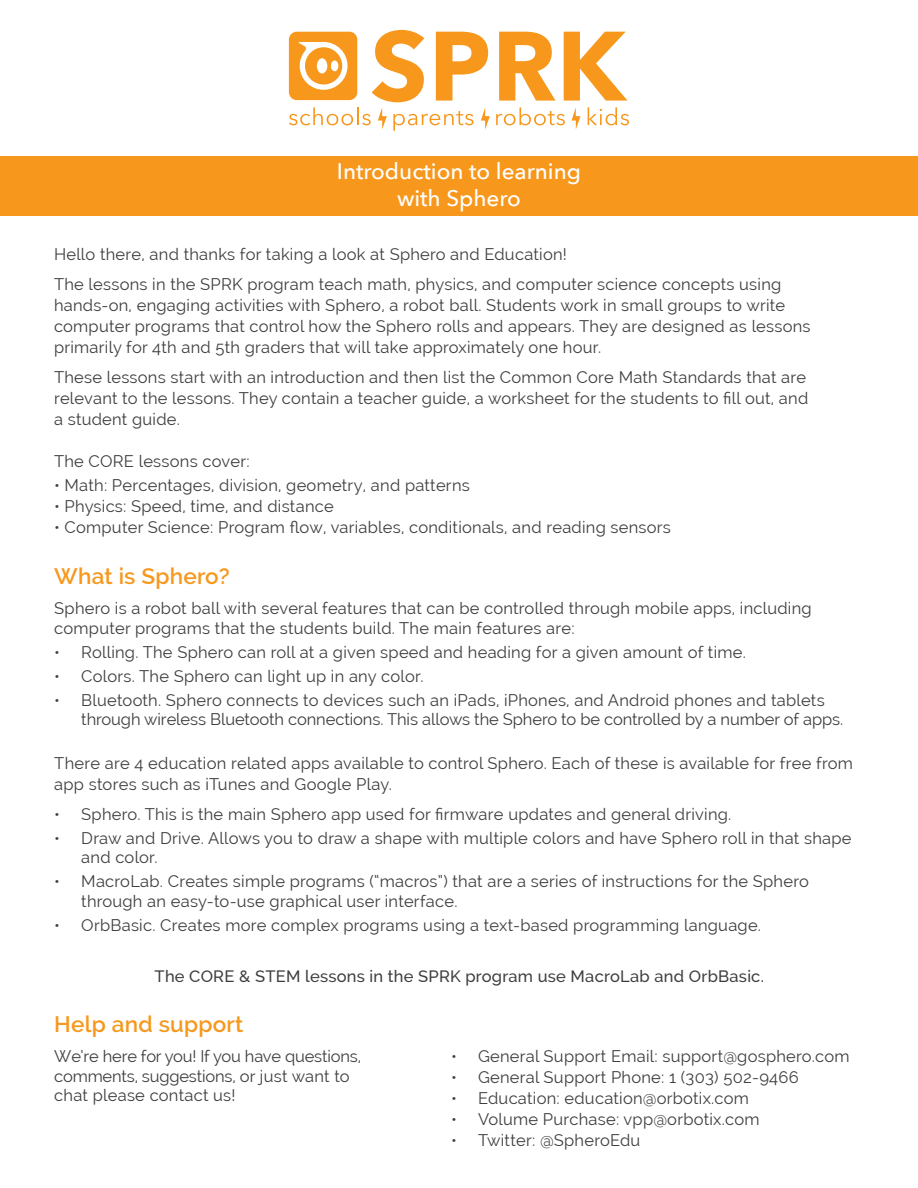
<style>
.page{position:relative;width:918px;height:1188px;background:#fff}
.page>*{position:absolute;margin:0;border:0;box-sizing:border-box;transform-origin:0 0}
.t1{font:500 22.5px/27px "Avenir Next";color:#fff;text-align:center}
.t2{font:600 22.5px "Raleway";letter-spacing:.01em;color:#f7981d}
.t3{font:16.5px/21px "Raleway";letter-spacing:.015em;color:#3e3e3f}
.t4{font:16.5px/19.5px "Raleway";letter-spacing:-.005em;color:#3e3e3f}
.t5{font:16.5px/19.5px "Raleway";letter-spacing:-.01em;color:#3e3e3f}
.t6{font:500 16.5px "Raleway";letter-spacing:.015em;color:#3e3e3f}
</style>
<div class="page">
<svg style="left:499px;top:32px;width:57px;height:69px"></svg>
<svg style="left:564px;top:32px;width:63px;height:69px"></svg>
<svg style="left:496px;top:107px;width:69px;height:18px"></svg>
<svg style="left:588px;top:107px;width:41px;height:18px"></svg>
<svg style="left:289px;top:30px;width:201px;height:101px"></svg>
<svg style="left:572px;top:107px;width:9px;height:23px"></svg>
<div style="left:0;top:156px;width:918px;height:59px;background:#f7981d"></div>
<p class="t1" style="left:337px;top:156px;width:246px">Introduction to learning with Sphero</p>
<p class="t3" style="left:54px;top:243px;width:514px">Hello there, and thanks for taking a look at Sphero and Education!</p>
<p class="t3" style="left:54px;top:273px;width:758px">The lessons in the SPRK program teach math, physics, and computer science concepts using hands-on, engaging activities with Sphero, a robot ball. Students work in small groups to write computer programs that control how the Sphero rolls and appears. They are designed as lessons primarily for 4th and 5th graders that will take approximately one hour.</p>
<p class="t3" style="left:54px;top:366px;width:756px">These lessons start with an introduction and then list the Common Core Math Standards that are relevant to the lessons. They contain a teacher guide, a worksheet for the students to fill out, and a student guide.</p>
<p class="t3" style="left:54px;top:450px;width:197px">The CORE lessons cover:</p>
<p class="t3" style="left:54px;top:474px;width:417px">• Math: Percentages, division, geometry, and patterns</p>
<p class="t3" style="left:54px;top:495px;width:281px">• Physics: Speed, time, and distance</p>
<p class="t3" style="left:54px;top:516px;width:618px">• Computer Science: Program flow, variables, conditionals, and reading sensors</p>
<p class="t2" style="left:54px;top:563px;width:177px">What is Sphero?</p>
<p class="t3" style="left:54px;top:598px;width:759px;line-height:19.5px">Sphero is a robot ball with several features that can be controlled through mobile apps, including computer programs that the students build. The main features are:</p>
<p class="t3" style="left:54px;top:641px;width:693px">• Rolling. The Sphero can roll at a given speed and heading for a given amount of time.</p>
<p class="t3" style="left:54px;top:665px;width:371px">• Colors. The Sphero can light up in any color.</p>
<p class="t4" style="left:81px;top:690px;width:763px;text-indent:-27px">• Bluetooth. Sphero connects to devices such an iPads, iPhones, and Android phones and tablets through wireless Bluetooth connections. This allows the Sphero to be controlled by a number of apps.</p>
<p class="t3" style="left:54px;top:752px;width:800px">There are 4 education related apps available to control Sphero. Each of these is available for free from app stores such as iTunes and Google Play.</p>
<p class="t3" style="left:54px;top:803px;width:679px">• Sphero. This is the main Sphero app used for firmware updates and general driving.</p>
<p class="t3" style="left:81px;top:828px;width:772px;line-height:19.5px;text-indent:-27px">• Draw and Drive. Allows you to draw a shape with multiple colors and have Sphero roll in that shape and color.</p>
<p class="t3" style="left:81px;top:871px;width:729px;line-height:19.5px;text-indent:-27px">• MacroLab. Creates simple programs (“macros”) that are a series of instructions for the Sphero through an easy-to-use graphical user interface.</p>
<p class="t3" style="left:54px;top:914px;width:708px">• OrbBasic. Creates more complex programs using a text-based programming language.</p>
<p class="t6" style="left:155px;top:966px;width:611px">The CORE &amp; STEM lessons in the SPRK program use MacroLab and OrbBasic.</p>
<p class="t2" style="left:54px;top:1011px;width:191px">Help and support</p>
<p class="t5" style="left:54px;top:1047px;width:308px">We’re here for you! If you have questions, comments, suggestions, or just want to chat please contact us!</p>
<p class="t3" style="left:451px;top:1046px;width:400px">• General Support Email: support@gosphero.com</p>
<p class="t3" style="left:451px;top:1067px;width:349px">• General Support Phone: 1 (303) 502-9466</p>
<p class="t3" style="left:451px;top:1088px;width:299px">• Education: education@orbotix.com</p>
<p class="t3" style="left:451px;top:1109px;width:310px">• Volume Purchase: vpp@orbotix.com</p>
<p class="t3" style="left:451px;top:1130px;width:191px">• Twitter: @SpheroEdu</p>
</div>
